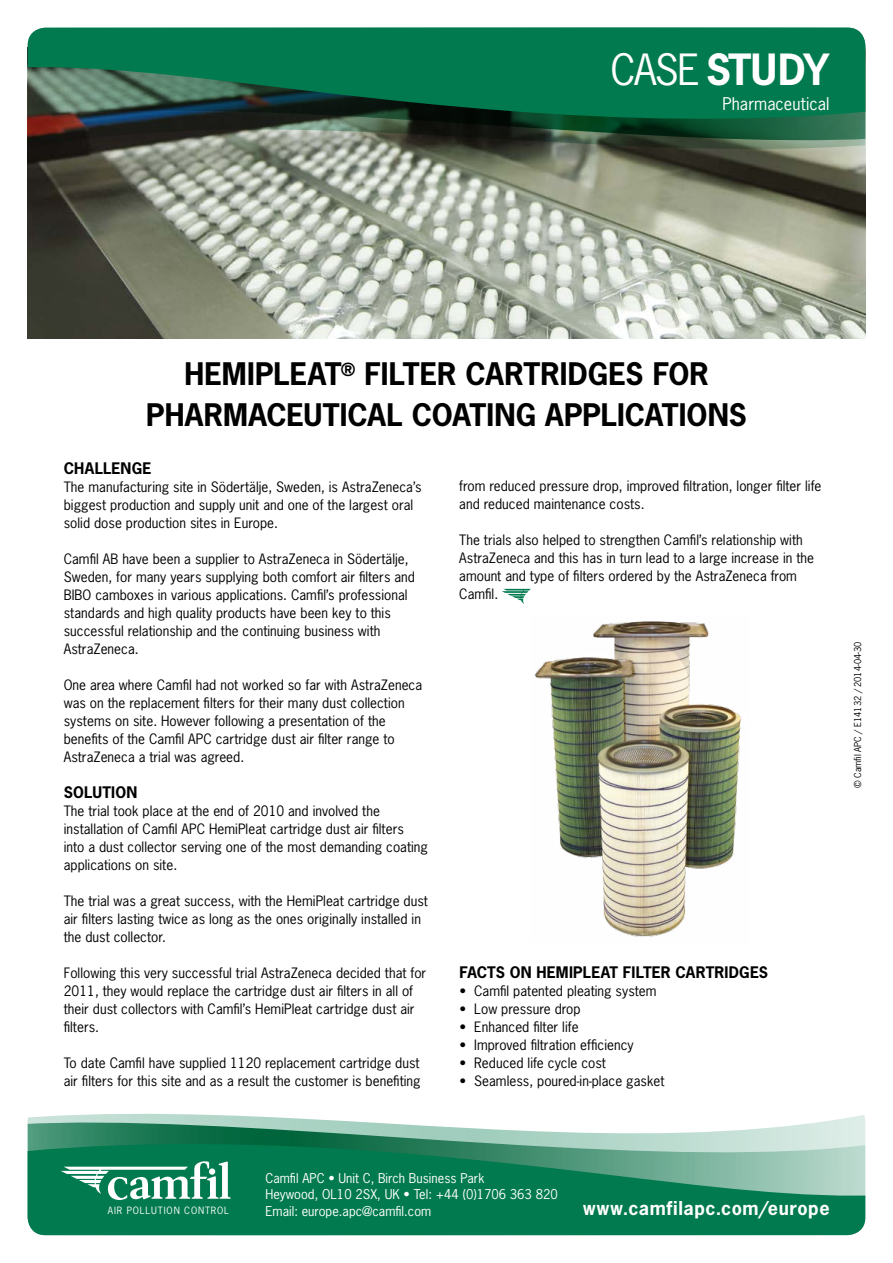
<style>
.page{position:relative;width:893px;height:1263px;background:#fff}
.page>*{position:absolute;margin:0;border:0;box-sizing:border-box;transform-origin:0 0}
.t1{font:700 40.5px "News Gothic Std";letter-spacing:-.045em;color:#fff}
.t2{font:700 29.25px/40.5px "News Gothic Std";color:#000;text-align:center}
.t3{font:700 18px "News Gothic Std";letter-spacing:.03em;color:#fff}
.t4{font:16.5px "News Gothic Std";letter-spacing:.005em;color:#fff}
.t5{font:700 15px "News Gothic Std";letter-spacing:.01em;color:#000}
.t6{font:13.5px/18px "News Gothic Std";color:#000}
.t7{font:12.75px/16.5px "News Gothic Std";color:#fff}
.t8{font:9.45px "News Gothic Std";letter-spacing:.09em;color:#fff}
.t9{font:9px "News Gothic Std";color:#000}
.s1{font-weight:400}
</style>
<div class="page">
<img style="left:28px;top:159px;width:837px;height:179px">
<img style="left:534px;top:621px;width:208px;height:316px">
<svg style="left:502px;top:589px;width:29px;height:15px"></svg>
<svg style="left:28px;top:148px;width:837px;height:11px"></svg>
<svg style="left:28px;top:28px;width:837px;height:120px;fill:#007a4e"></svg>
<svg style="left:28px;top:1115px;width:837px;height:120px;fill:#007a4e"></svg>
<svg style="left:61px;top:1161px;width:170px;height:39px"></svg>
<div style="left:209px;top:1168px;width:6px;height:7px;background:#fff;border-radius:50%"></div>
<h1 class="t1" style="left:610px;top:43px;width:221px"><span class="s1">CASE</span> STUDY</h1>
<p class="t4" style="left:722px;top:93px;width:109px">Pharmaceutical</p>
<h2 class="t2" style="left:146px;top:353px;width:602px">HEMIPLEAT<sup>®</sup> FILTER CARTRIDGES FOR<br>PHARMACEUTICAL COATING APPLICATIONS</h2>
<p class="t5" style="left:64px;top:458px;width:89px">CHALLENGE</p>
<p class="t6" style="left:64px;top:478px;width:359px">The manufacturing site in Södertälje, Sweden, is AstraZeneca’s biggest production and supply unit and one of the largest oral solid dose production sites in Europe.</p>
<p class="t6" style="left:64px;top:550px;width:353px">Camfil AB have been a supplier to AstraZeneca in Södertälje, Sweden, for many years supplying both comfort air filters and BIBO camboxes in various applications. Camfil’s professional standards and high quality products have been key to this successful relationship and the continuing business with AstraZeneca.</p>
<p class="t6" style="left:64px;top:676px;width:360px">One area where Camfil had not worked so far with AstraZeneca was on the replacement filters for their many dust collection systems on site. However following a presentation of the benefits of the Camfil APC cartridge dust air filter range to AstraZeneca a trial was agreed.</p>
<p class="t5" style="left:64px;top:782px;width:75px">SOLUTION</p>
<p class="t6" style="left:64px;top:802px;width:366px">The trial took place at the end of 2010 and involved the installation of Camfil APC HemiPleat cartridge dust air filters<br>into a dust collector serving one of the most demanding coating applications on site.</p>
<p class="t6" style="left:64px;top:892px;width:366px">The trial was a great success, with the HemiPleat cartridge dust air filters lasting twice as long as the ones originally installed in the dust collector.</p>
<p class="t6" style="left:64px;top:964px;width:364px">Following this very successful trial AstraZeneca decided that for 2011, they would replace the cartridge dust air filters in all of their dust collectors with Camfil’s HemiPleat cartridge dust air filters.</p>
<p class="t6" style="left:64px;top:1054px;width:358px">To date Camfil have supplied 1120 replacement cartridge dust air filters for this site and as a result the customer is benefiting</p>
<p class="t6" style="left:459px;top:477px;width:364px">from reduced pressure drop, improved filtration, longer filter life and reduced maintenance costs.</p>
<p class="t6" style="left:459px;top:531px;width:356px">The trials also helped to strengthen Camfil’s relationship with AstraZeneca and this has in turn lead to a large increase in the amount and type of filters ordered by the AstraZeneca from Camfil.</p>
<p class="t5" style="left:460px;top:962px;width:310px">FACTS ON HEMIPLEAT FILTER CARTRIDGES</p>
<p class="t6" style="left:460px;top:982px;width:198px">• Camfil patented pleating system</p>
<p class="t6" style="left:460px;top:1000px;width:123px">• Low pressure drop</p>
<p class="t6" style="left:460px;top:1018px;width:120px">• Enhanced filter life</p>
<p class="t6" style="left:460px;top:1036px;width:176px">• Improved filtration efficiency</p>
<p class="t6" style="left:460px;top:1054px;width:148px">• Reduced life cycle cost</p>
<p class="t6" style="left:460px;top:1072px;width:206px">• Seamless, poured-in-place gasket</p>
<p class="t9" style="left:852px;top:788px;width:148px;rotate:-90deg">© Camfil APC / E14132 / 2014-04-30</p>
<p class="t7" style="left:265px;top:1169px;width:294px">Camfil APC • Unit C, Birch Business Park<br>Heywood, OL10 2SX, UK • Tel: +44 (0)1706 363 820<br>Email: europe.apc@camfil.com</p>
<p class="t8" style="left:108px;top:1204px;width:123px">AIR POLLUTION CONTROL</p>
<h3 class="t3" style="left:583px;top:1196px;width:248px">www.camfilapc.com/europe</h3>
</div>
